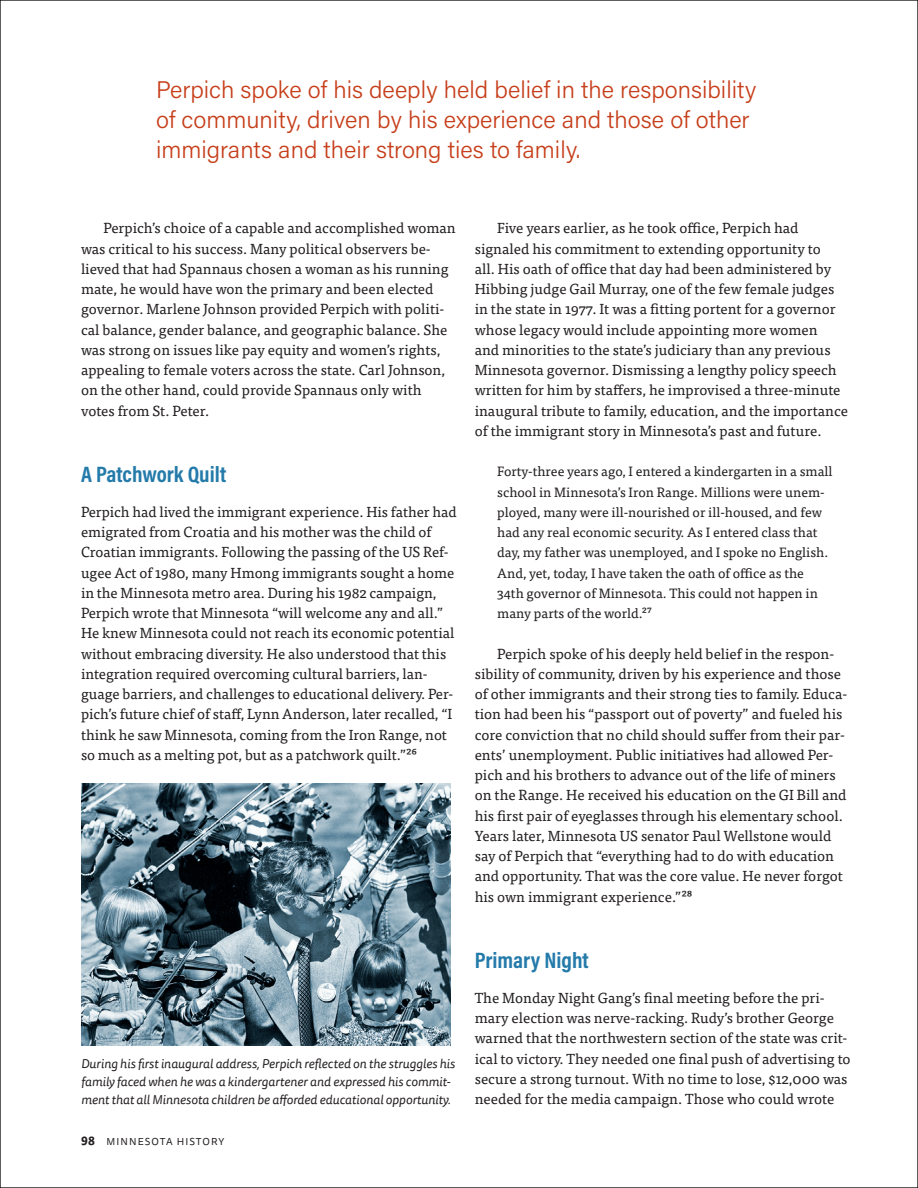
<style>
.page{position:relative;width:918px;height:1188px;background:#fff}
.page>*{position:absolute;margin:0;border:0;box-sizing:border-box;transform-origin:0 0}
.t1{font:300 24px/30.5px "Acumin Pro";color:#c63e1a}
.t2{font:700 22.5px "Acumin Pro Cond";color:#247baa}
.t3{font:14.55px/20.2px "Tisa Pro";color:#231f20}
.t4{font:13.5px/20.2px "Tisa Pro";color:#231f20}
.t5{font:italic 12.75px/18px "Tisa Sans Pro";color:#231f20}
.t6{font:10.05px "Tisa Sans Pro";letter-spacing:.11em;color:#231f20}
.s1{font-weight:700;font-size:12px}
</style>
<div class="page">
<img style="left:81px;top:784px;width:370px;height:262px">
<h1 class="t1" style="left:156px;top:73px;width:602px">Perpich spoke of his deeply held belief in the responsibility of community, driven by his experience and those of other immigrants and their strong ties to family.</h1>
<p class="t3" style="left:81px;top:217px;width:376px;text-indent:22px">Perpich’s choice of a capable and accomplished woman was critical to his success. Many political observers be&shy;lieved that had Spannaus chosen a woman as his running mate, he would have won the primary and been elected governor. Marlene Johnson provided Perpich with politi&shy;cal balance, gender balance, and geographic balance. She was strong on issues like pay equity and women’s rights, appealing to female voters across the state. Carl Johnson, on the other hand, could provide Spannaus only with votes from St. Peter.</p>
<h2 class="t2" style="left:81px;top:460px;width:147px">A Patchwork Quilt</h2>
<p class="t3" style="left:81px;top:501px;width:377px">Perpich had lived the immigrant experience. His father had emigrated from Croatia and his mother was the child of Croatian immigrants. Following the passing of the US Ref&shy;ugee Act of 1980, many Hmong immigrants sought a home in the Minnesota metro area. During his 1982 campaign, Perpich wrote that Minnesota “will welcome any and all.” He knew Minnesota could not reach its economic potential without embracing diversity. He also understood that this integration required overcoming cultural barriers, lan&shy;guage barriers, and challenges to educational delivery. Per&shy;pich’s future chief of staff, Lynn Anderson, later recalled, “I think he saw Minnesota, coming from the Iron Range, not so much as a melting pot, but as a patchwork quilt.”26</p>
<p class="t3" style="left:475px;top:217px;width:375px;text-indent:22px">Five years earlier, as he took office, Perpich had signaled his commitment to extending opportunity to<br>all. His oath of office that day had been administered by Hibbing judge Gail Murray, one of the few female judges in the state in 1977. It was a fitting portent for a governor whose legacy would include appointing more women<br>and minorities to the state’s judiciary than any previous Minnesota governor. Dismissing a lengthy policy speech written for him by staffers, he improvised a three-minute inaugural tribute to family, education, and the importance of the immigrant story in Minnesota’s past and future.</p>
<p class="t4" style="left:497px;top:461px;width:337px">Forty-three years ago, I entered a kindergarten in a small school in Minnesota’s Iron Range. Millions were unem&shy;ployed, many were ill-nourished or ill-housed, and few had any real economic security. As I entered class that day, my father was unemployed, and I spoke no English.<br>And, yet, today, I have taken the oath of office as the 34th governor of Minnesota. This could not happen in many parts of the world.27</p>
<p class="t3" style="left:475px;top:643px;width:374px;text-indent:22px">Perpich spoke of his deeply held belief in the respon&shy;sibility of community, driven by his experience and those of other immigrants and their strong ties to family. Educa&shy;tion had been his “passport out of poverty” and fueled his core conviction that no child should suffer from their par&shy;ents’ unemployment. Public initiatives had allowed Per&shy;pich and his brothers to advance out of the life of miners on the Range. He received his education on the GI Bill and his first pair of eyeglasses through his elementary school.<br>Years later, Minnesota US senator Paul Wellstone would say of Perpich that “everything had to do with education and opportunity. That was the core value. He never forgot his own immigrant experience.”28</p>
<p class="t5" style="left:81px;top:1055px;width:376px">During his first inaugural address, Perpich reflected on the struggles his family faced when he was a kindergartener and expressed his commit&shy;ment that all Minnesota children be afforded educational opportunity.</p>
<p class="t6" style="left:81px;top:1134px;width:145px"><span class="s1">98</span> MINNESOTA HISTORY</p>
<h2 class="t2" style="left:475px;top:946px;width:116px">Primary Night</h2>
<p class="t3" style="left:475px;top:987px;width:377px">The Monday Night Gang’s final meeting before the pri&shy;mary election was nerve-racking. Rudy’s brother George warned that the northwestern section of the state was crit&shy;ical to victory. They needed one final push of advertising to secure a strong turnout. With no time to lose, $12,000 was needed for the media campaign. Those who could wrote</p>
</div>
